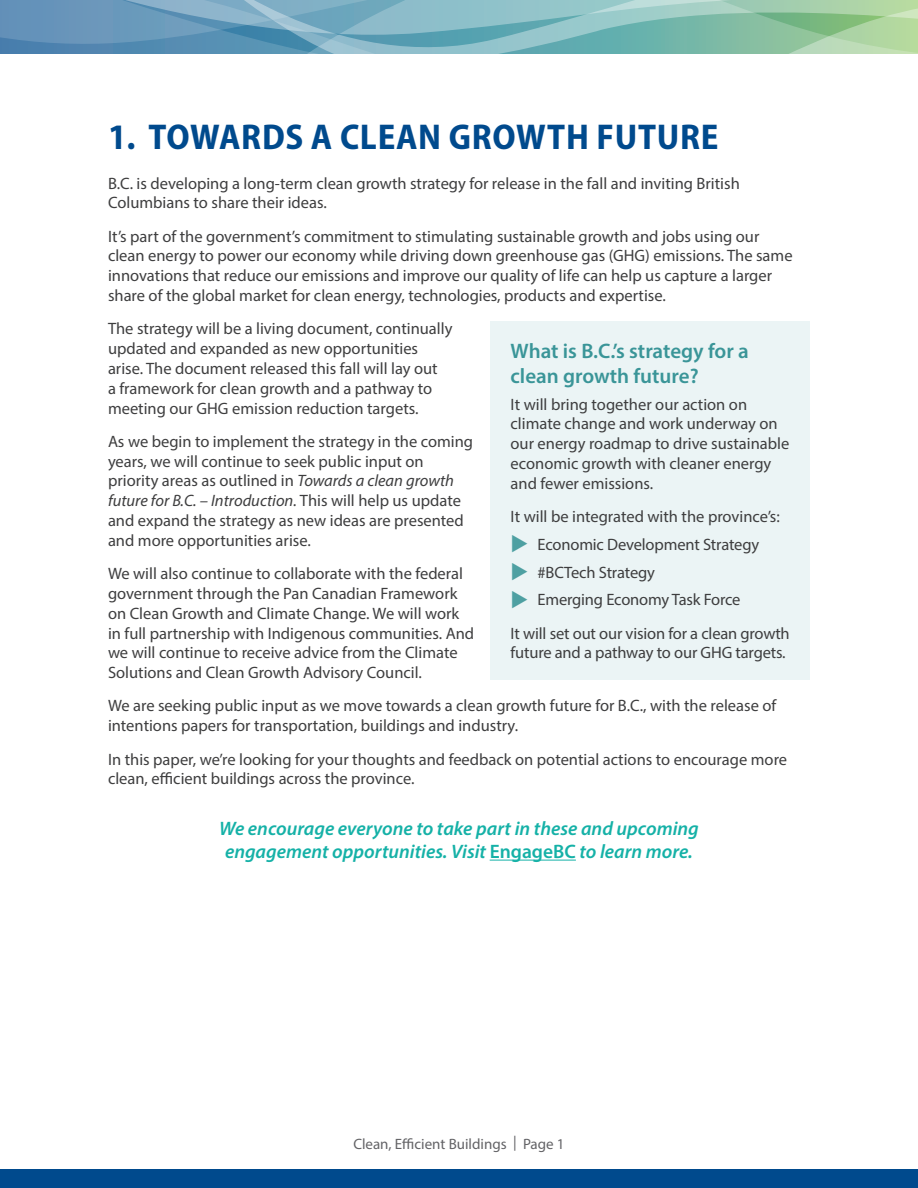
<style>
.page{position:relative;width:918px;height:1188px;background:#fff}
.page>*{position:absolute;margin:0;border:0;box-sizing:border-box;transform-origin:0 0}
.t1{font:700 semi-condensed 36px "Myriad Pro";letter-spacing:.02em;color:#004a8d}
.t2{font:600 21px/25.2px "Myriad Pro";color:#3a9598}
.t3{font:italic 600 19.5px/23.4px "Myriad Pro";color:#15b1a7;text-align:center}
.t4{font:16.5px/19.8px "Myriad Pro";color:#3e3e3f}
.t5{font:15px "Myriad Pro";color:#636366}
.s1{font-style:italic}
.s2{font-style:normal}
</style>
<div class="page">
<svg style="left:0;top:0;width:918px;height:54px;background:#7eb1b7"></svg>
<div style="left:0;top:1169px;width:918px;height:19px;background:#004a8d"></div>
<hr style="left:490px;top:860px;width:86px;height:1px;background:#15b1a7">
<div style="left:490px;top:322px;width:320px;height:358px;background:#ebf4f5"></div>
<h1 class="t1" style="left:108px;top:113px;width:612px">1. TOWARDS A CLEAN GROWTH FUTURE</h1>
<p class="t4" style="left:108px;top:173px;width:633px">B.C. is developing a long-term clean growth strategy for release in the fall and inviting British<br>Columbians to share their ideas.</p>
<p class="t4" style="left:108px;top:226px;width:686px">It’s part of the government’s commitment to stimulating sustainable growth and jobs using our clean energy to power our economy while driving down greenhouse gas (GHG) emissions. The same innovations that reduce our emissions and improve our quality of life can help us capture a larger share of the global market for clean energy, technologies, products and expertise.</p>
<p class="t4" style="left:108px;top:319px;width:346px">The strategy will be a living document, continually updated and expanded as new opportunities arise. The document released this fall will lay out<br>a framework for clean growth and a pathway to meeting our GHG emission reduction targets.</p>
<p class="t4" style="left:108px;top:431px;width:367px">As we begin to implement the strategy in the coming years, we will continue to seek public input on priority areas as outlined in <span class="s1">Towards a clean growth future for B.C. – Introduction.</span> This will help us update and expand the strategy as new ideas are presented and more opportunities arise.</p>
<p class="t4" style="left:108px;top:563px;width:368px">We will also continue to collaborate with the federal government through the Pan Canadian Framework on Clean Growth and Climate Change. We will work in full partnership with Indigenous communities. And we will continue to receive advice from the Climate Solutions and Clean Growth Advisory Council.</p>
<p class="t4" style="left:108px;top:696px;width:670px">We are seeking public input as we move towards a clean growth future for B.C., with the release of intentions papers for transportation, buildings and industry.</p>
<p class="t4" style="left:108px;top:749px;width:681px">In this paper, we’re looking for your thoughts and feedback on potential actions to encourage more clean, efficient buildings across the province.</p>
<p class="t3" style="left:219px;top:816px;width:481px">We encourage everyone to take part in these and upcoming engagement opportunities. Visit <span class="s2">EngageBC</span> to learn more.</p>
<p class="t2" style="left:511px;top:338px;width:240px">What is B.C.’s strategy for a clean growth future?</p>
<p class="t4" style="left:511px;top:394px;width:280px">It will bring together our action on climate change and work underway on our energy roadmap to drive sustainable economic growth with cleaner energy and fewer emissions.</p>
<p class="t4" style="left:538px;top:502px;width:244px;line-height:27.8px;text-indent:-27px">It will be integrated with the province’s:<br>Economic Development Strategy #BCTech Strategy<br>Emerging Economy Task Force</p>
<p class="t4" style="left:511px;top:623px;width:281px">It will set out our vision for a clean growth future and a pathway to our GHG targets.</p>
<p class="t5" style="left:353px;top:1134px;width:213px">Clean, Efficient Buildings | Page 1</p>
</div>
